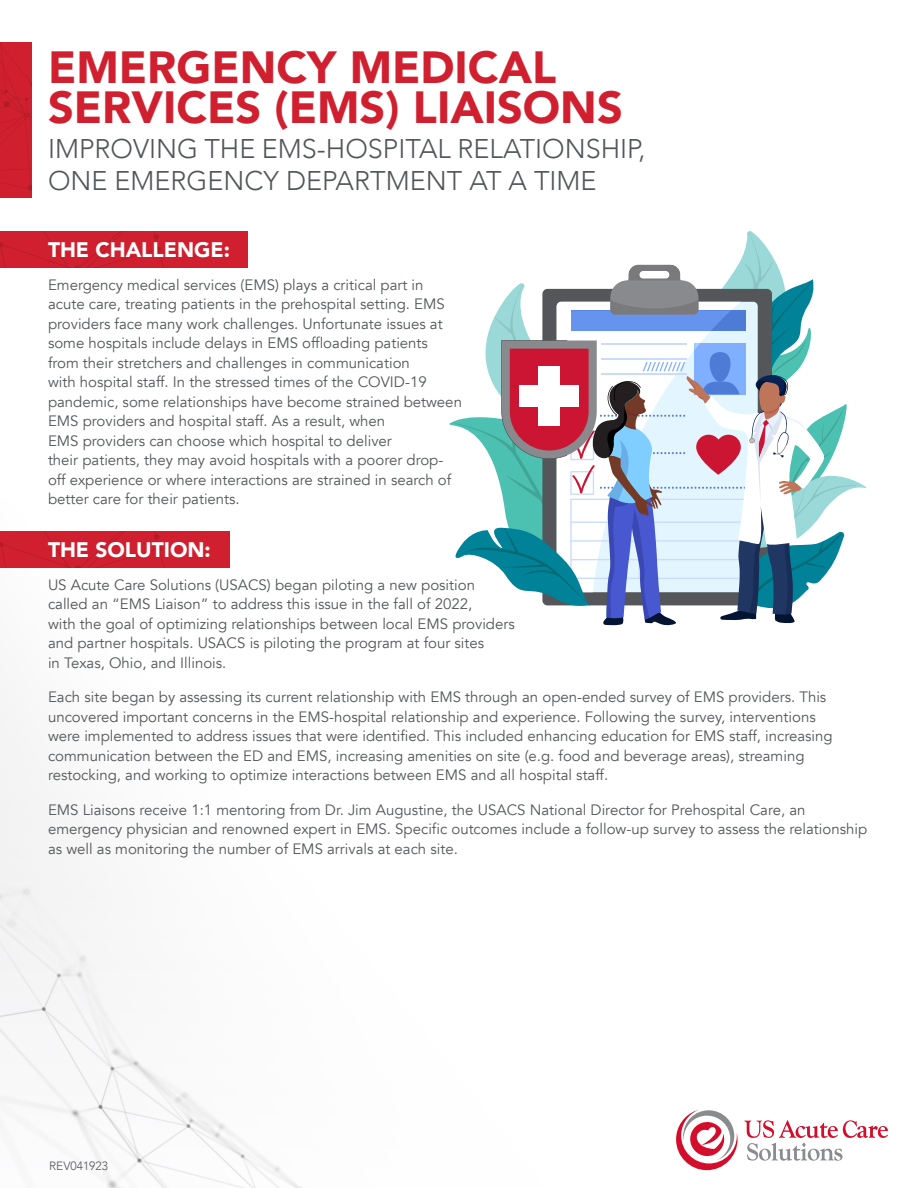
<style>
.page{position:relative;width:918px;height:1188px;background:#fff}
.page>*{position:absolute;margin:0;border:0;box-sizing:border-box;transform-origin:0 0}
.t1{font:900 45px/40.5px "Avenir";color:#d0202f}
.t2{font:300 27px/32.4px "Avenir";color:#535659}
.t3{font:900 21px "Avenir";color:#fff}
.COPY{font:15px/19.5px "Avenir";color:#535659}
.t4{font:300 12px "Avenir";color:#535659}
</style>
<div class="page">
<img style="left:0;top:708px;width:302px;height:480px">
<svg style="left:676px;top:1110px;width:62px;height:60px"></svg>
<svg style="left:744px;top:1120px;width:144px;height:41px"></svg>
<div style="left:0;top:42px;width:31px;height:155px;background:#d0202f"></div>
<svg style="left:0;top:42px;width:31px;height:149px"></svg>
<div style="left:0;top:231px;width:247px;height:37px;background:#d0202f"></div>
<svg style="left:0;top:231px;width:164px;height:37px"></svg>
<div style="left:0;top:531px;width:230px;height:37px;background:#d0202f"></div>
<svg style="left:0;top:531px;width:165px;height:37px"></svg>
<svg style="left:449px;top:231px;width:418px;height:395px"></svg>
<p class="t1" style="left:48px;top:45px;width:576px">EMERGENCY MEDICAL<br>SERVICES (EMS) LIAISONS</p>
<p class="t2" style="left:48px;top:132px;width:599px">IMPROVING THE EMS-HOSPITAL RELATIONSHIP,<br>ONE EMERGENCY DEPARTMENT AT A TIME</p>
<p class="t3" style="left:48px;top:232px;width:184px">THE CHALLENGE:</p>
<p class="COPY" style="left:48px;top:275px;width:416px">Emergency medical services (EMS) plays a critical part in acute care, treating patients in the prehospital setting. EMS providers face many work challenges. Unfortunate issues at some hospitals include delays in EMS offloading patients from their stretchers and challenges in communication<br>with hospital staff. In the stressed times of the COVID-19 pandemic, some relationships have become strained between EMS providers and hospital staff. As a result, when<br>EMS providers can choose which hospital to deliver<br>their patients, they may avoid hospitals with a poorer drop&shy;off experience or where interactions are strained in search of better care for their patients.</p>
<p class="t3" style="left:48px;top:532px;width:164px">THE SOLUTION:</p>
<p class="COPY" style="left:48px;top:575px;width:468px">US Acute Care Solutions (USACS) began piloting a new position called an “EMS Liaison” to address this issue in the fall of 2022,<br>with the goal of optimizing relationships between local EMS providers and partner hospitals. USACS is piloting the program at four sites<br>in Texas, Ohio, and Illinois.</p>
<p class="COPY" style="left:48px;top:688px;width:786px">Each site began by assessing its current relationship with EMS through an open-ended survey of EMS providers. This uncovered important concerns in the EMS-hospital relationship and experience. Following the survey, interventions were implemented to address issues that were identified. This included enhancing education for EMS staff, increasing communication between the ED and EMS, increasing amenities on site (e.g. food and beverage areas), streaming restocking, and working to optimize interactions between EMS and all hospital staff.</p>
<p class="COPY" style="left:48px;top:800px;width:821px">EMS Liaisons receive 1:1 mentoring from Dr. Jim Augustine, the USACS National Director for Prehospital Care, an emergency physician and renowned expert in EMS. Specific outcomes include a follow-up survey to assess the relationship as well as monitoring the number of EMS arrivals at each site.</p>
<p class="t4" style="left:49px;top:1159px;width:60px">REV041923</p>
</div>
